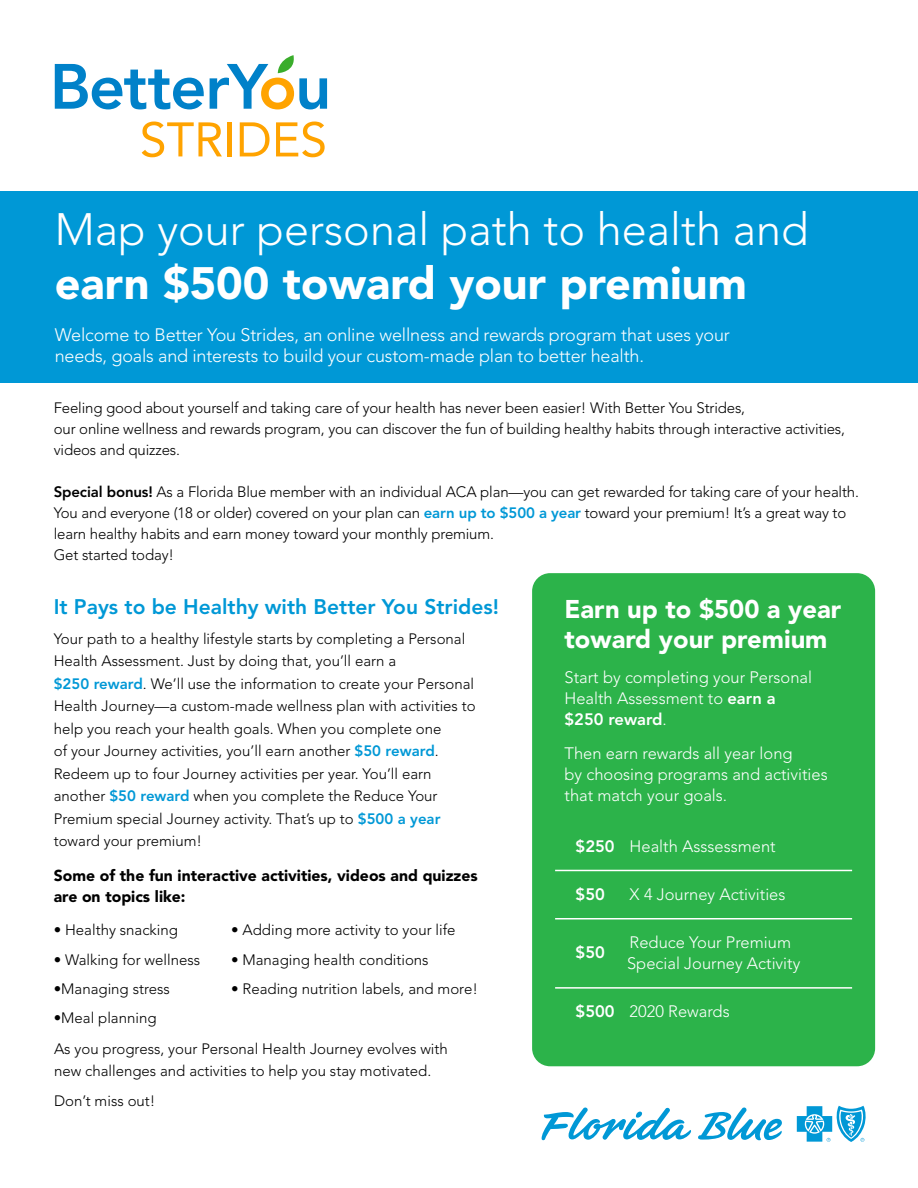
<style>
.page{position:relative;width:918px;height:1188px;background:#fff}
.page>*{position:absolute;margin:0;border:0;box-sizing:border-box;transform-origin:0 0}
.t1{font:300 45px "Avenir LT Std";color:#fff}
.t2{font:900 45px "Avenir LT Std";color:#fff}
.t3{font:900 25.5px "Avenir LT Std";color:#fff}
.t4{font:800 21px "Avenir LT Std";color:#0098d6}
.t5{font:300 18px/21.6px "Avenir LT Std";letter-spacing:-.01em;color:#fff}
.t6{font:300 16.5px/21px "Avenir LT Std";color:#fff}
.t7{font:800 16.5px "Avenir LT Std";color:#fff}
.t8{font:900 15.75px/21px "Avenir LT Std";color:#000}
.t9{font:300 15px/22.5px "Avenir LT Std";color:#000}
.s1{font-weight:800}
.s2{font-weight:800;color:#0098d6}
.s3{font-weight:300}
</style>
<div class="page">
<div style="left:532px;top:573px;width:343px;height:493px;background:#2cb34a;border-radius:18px"></div>
<div style="left:0;top:191px;width:918px;height:191px;background:#0098d6"></div>
<svg style="left:542px;top:1107px;width:149px;height:34px"></svg>
<svg style="left:698px;top:1107px;width:84px;height:33px"></svg>
<svg style="left:797px;top:1106px;width:69px;height:36px"></svg>
<svg style="left:55px;top:64px;width:149px;height:45px"></svg>
<svg style="left:210px;top:55px;width:117px;height:54px"></svg>
<svg style="left:142px;top:122px;width:80px;height:35px"></svg>
<hr style="left:228px;top:122px;width:4px;height:34px;background:#ffa300">
<svg style="left:240px;top:122px;width:30px;height:34px"></svg>
<svg style="left:276px;top:122px;width:49px;height:35px"></svg>
<hr style="left:555px;top:870px;width:297px;height:1px;background:#fff">
<hr style="left:555px;top:918px;width:297px;height:2px;background:#fff">
<hr style="left:555px;top:987px;width:297px;height:2px;background:#fff">
<p class="t1" style="left:55px;top:203px;width:755px">Map your personal path to health and</p>
<p class="t2" style="left:55px;top:256px;width:694px">earn $500 toward your premium</p>
<p class="t5" style="left:55px;top:324px;width:677px">Welcome to Better You Strides, an online wellness and rewards program that uses your needs, goals and interests to build your custom-made plan to better health.</p>
<p class="t9" style="left:54px;top:397px;width:693px">Feeling good about yourself and taking care of your health has never been easier! With Better You Strides,</p>
<p class="t9" style="left:54px;top:419px;width:793px;line-height:21px">our online wellness and rewards program, you can discover the fun of building healthy habits through interactive activities, videos and quizzes.</p>
<p class="t9" style="left:54px;top:481px;width:807px;line-height:21px"><span class="s1">Special bonus!</span> As a Florida Blue member with an individual ACA plan—you can get rewarded for taking care of your health.<br>You and everyone (18 or older) covered on your plan can <span class="s2">earn up to $500 a year</span> toward your premium! It’s a great way to learn healthy habits and earn money toward your monthly premium.</p>
<p class="t9" style="left:54px;top:543px;width:122px">Get started today!</p>
<p class="t4" style="left:54px;top:595px;width:447px">It Pays to be Healthy with Better You Strides!</p>
<p class="t9" style="left:54px;top:628px;width:413px">Your path to a healthy lifestyle starts by completing a Personal<br>Health Assessment. Just by doing that, you’ll earn a</p>
<p class="t9" style="left:54px;top:673px;width:424px;text-align:justify"><span class="s2">$250 reward</span>. We’ll use the information to create your Personal Health Journey—a custom-made wellness plan with activities to help you reach your health goals. When you complete one</p>
<p class="t9" style="left:54px;top:740px;width:386px">of your Journey activities, you’ll earn another <span class="s2">$50 reward</span>.</p>
<p class="t9" style="left:54px;top:763px;width:379px">Redeem up to four Journey activities per year. You’ll earn</p>
<p class="t9" style="left:54px;top:785px;width:388px">another <span class="s2">$50 reward</span> when you complete the Reduce Your<br>Premium special Journey activity. That’s up to <span class="s2">$500 a year </span>toward your premium!</p>
<p class="t8" style="left:54px;top:865px;width:426px">Some of the fun interactive activities, videos and quizzes are on topics like:</p>
<p class="t9" style="left:54px;top:919px;width:126px">• Healthy snacking</p>
<p class="t9" style="left:54px;top:948px;width:148px">• Walking for wellness</p>
<p class="t9" style="left:54px;top:977px;width:118px">•Managing stress</p>
<p class="t9" style="left:54px;top:1007px;width:104px">•Meal planning</p>
<p class="t3" style="left:565px;top:593px;width:278px">Earn up to $500 a year</p>
<p class="t3" style="left:565px;top:624px;width:264px">toward your premium</p>
<p class="t6" style="left:565px;top:667px;width:249px">Start by completing your Personal<br>Health Assessment to <span class="s1">earn a</span></p>
<p class="t7" style="left:565px;top:709px;width:104px">$250 reward<span class="s3">.</span></p>
<p class="t6" style="left:565px;top:743px;width:265px">Then earn rewards all year long<br>by choosing programs and activities that match your goals.</p>
<p class="t6" style="left:576px;top:836px;width:202px"><span class="s1">$250</span> Health Asssessment</p>
<p class="t7" style="left:576px;top:884px;width:31px">$50</p>
<p class="t6" style="left:630px;top:884px;width:157px">X 4 Journey Activities</p>
<p class="t9" style="left:231px;top:919px;width:226px">• Adding more activity to your life</p>
<p class="t9" style="left:231px;top:948px;width:199px">• Managing health conditions</p>
<p class="t9" style="left:231px;top:977px;width:248px">• Reading nutrition labels, and more!</p>
<p class="t7" style="left:576px;top:943px;width:31px">$50</p>
<p class="t6" style="left:627px;top:932px;width:175px">Reduce Your Premium<br>Special Journey Activity</p>
<p class="t6" style="left:576px;top:1001px;width:156px"><span class="s1">$500</span> 2020 Rewards</p>
<p class="t9" style="left:54px;top:1037px;width:395px">As you progress, your Personal Health Journey evolves with new challenges and activities to help you stay motivated.</p>
<p class="t9" style="left:54px;top:1089px;width:103px">Don’t miss out!</p>
</div>
